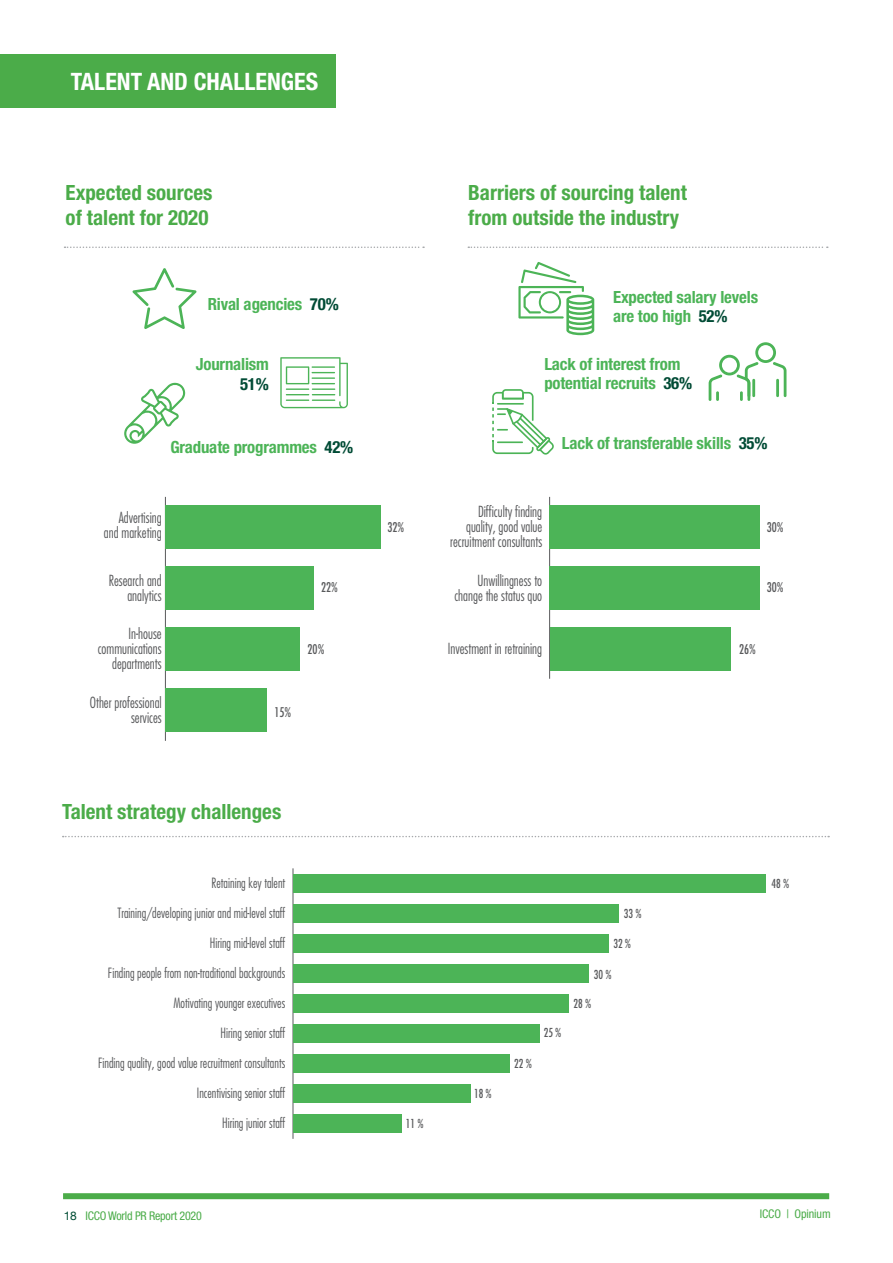
<style>
.page{position:relative;width:893px;height:1263px;background:#fff}
.page>*{position:absolute;margin:0;border:0;box-sizing:border-box;transform-origin:0 0}
.t1{font:700 condensed 24px "Helvetica Neue";color:#fff}
.t2{font:700 condensed 21px/25.2px "Helvetica Neue";color:#4bac49}
.t3{font:700 condensed 16.8px/18.6px "Helvetica Neue";letter-spacing:-.01em;color:#4cb457}
.t4{font:700 condensed 16.8px "Helvetica Neue";color:#004b35}
.t5{font:300 condensed 15px/15px "Futura";color:#58595b;text-align:right;scale:.93 1}
.t6{font:300 condensed 13.8px "Futura";color:#58595b;scale:.93 1}
.t7{font:condensed 13.05px "Futura";color:#58595b;scale:.93 1}
.t8{font:condensed 12.15px "Futura";color:#58595b;scale:.93 1}
.t9{font:condensed 12px "Helvetica Neue";letter-spacing:-.02em;color:#4bac49}
.s1{color:#004b35}
.s2{font-stretch:normal;color:#004d34}
</style>
<div class="page">
<div style="left:63px;top:1193px;width:766px;height:6px;background:#4bac49"></div>
<hr style="left:293px;top:868px;width:1px;height:271px;background:#58595b">
<div style="left:293px;top:1114px;width:108px;height:19px;background:#4cb457"></div>
<div style="left:293px;top:1084px;width:177px;height:19px;background:#4cb457"></div>
<div style="left:293px;top:1054px;width:217px;height:19px;background:#4cb457"></div>
<div style="left:293px;top:1024px;width:246px;height:19px;background:#4cb457"></div>
<div style="left:293px;top:994px;width:276px;height:19px;background:#4cb457"></div>
<div style="left:293px;top:964px;width:295px;height:19px;background:#4cb457"></div>
<div style="left:293px;top:934px;width:315px;height:19px;background:#4cb457"></div>
<div style="left:293px;top:904px;width:325px;height:19px;background:#4cb457"></div>
<div style="left:293px;top:874px;width:473px;height:19px;background:#4cb457"></div>
<div style="left:0;top:54px;width:335px;height:54px;background:#4bac49"></div>
<hr style="left:165px;top:497px;width:1px;height:244px;background:#58595b">
<div style="left:165px;top:688px;width:101px;height:44px;background:#4cb457"></div>
<div style="left:165px;top:627px;width:135px;height:44px;background:#4cb457"></div>
<div style="left:165px;top:566px;width:149px;height:44px;background:#4cb457"></div>
<div style="left:165px;top:505px;width:216px;height:44px;background:#4cb457"></div>
<hr style="left:549px;top:497px;width:1px;height:182px;background:#58595b">
<div style="left:550px;top:627px;width:180px;height:44px;background:#4cb457"></div>
<div style="left:550px;top:566px;width:210px;height:44px;background:#4cb457"></div>
<div style="left:550px;top:505px;width:210px;height:44px;background:#4cb457"></div>
<svg style="left:124px;top:382px;width:61px;height:62px"></svg>
<svg style="left:709px;top:342px;width:77px;height:59px"></svg>
<svg style="left:518px;top:262px;width:76px;height:73px"></svg>
<svg style="left:132px;top:268px;width:65px;height:61px"></svg>
<svg style="left:280px;top:357px;width:68px;height:51px"></svg>
<svg style="left:492px;top:389px;width:62px;height:66px"></svg>
<hr style="left:497px;top:441px;width:26px;height:2px;background:#4cb457">
<svg style="left:65px;top:246px;width:359px;height:2px"></svg>
<svg style="left:468px;top:246px;width:360px;height:2px"></svg>
<svg style="left:63px;top:836px;width:766px;height:1px"></svg>
<h1 class="t1" style="left:71px;top:67px;width:249px">TALENT AND CHALLENGES</h1>
<h2 class="t2" style="left:66px;top:180px;width:148px">Expected sources of talent for 2020</h2>
<h2 class="t2" style="left:468px;top:180px;width:220px">Barriers of sourcing talent from outside the industry</h2>
<p class="t3" style="left:208px;top:294px;width:133px">Rival agencies <span class="s1">70%</span></p>
<p class="t3" style="left:196px;top:354px;width:75px">Journalism</p>
<p class="t4" style="left:240px;top:374px;width:30px">51%</p>
<p class="t3" style="left:170px;top:437px;width:185px">Graduate programmes <span class="s1">42%</span></p>
<p class="t5" style="left:104px;top:510px;width:64px">Advertising and marketing</p>
<p class="t7" style="left:387px;top:519px;width:20px">32%</p>
<p class="t5" style="left:109px;top:573px;width:58px">Research and analytics</p>
<p class="t5" style="left:98px;top:626px;width:70px">In-house communications departments</p>
<p class="t5" style="left:90px;top:695px;width:79px">Other professional services</p>
<p class="t7" style="left:321px;top:579px;width:20px">22%</p>
<p class="t7" style="left:308px;top:641px;width:20px">20%</p>
<p class="t7" style="left:274px;top:704px;width:20px">15%</p>
<h2 class="t2" style="left:62px;top:798px;width:221px">Talent strategy challenges</h2>
<p class="t3" style="left:613px;top:287px;width:146px">Expected salary levels are too high <span class="s1">52%</span></p>
<p class="t3" style="left:544px;top:354px;width:149px">Lack of interest from potential recruits <span class="s1">36%</span></p>
<p class="t3" style="left:562px;top:433px;width:207px">Lack of transferable skills <span class="s1">35%</span></p>
<p class="t5" style="left:450px;top:504px;width:100px">Difficulty finding quality, good value recruitment consultants</p>
<p class="t5" style="left:454px;top:573px;width:96px">Unwillingness to change the status quo</p>
<p class="t5" style="left:448px;top:641px;width:103px">Investment in retraining</p>
<p class="t7" style="left:767px;top:519px;width:20px">30%</p>
<p class="t7" style="left:767px;top:579px;width:20px">30%</p>
<p class="t7" style="left:739px;top:641px;width:20px">26%</p>
<p class="t6" style="left:212px;top:874px;width:81px">Retaining key talent</p>
<p class="t8" style="left:771px;top:876px;width:21px">48 %</p>
<p class="t8" style="left:624px;top:906px;width:21px">33 %</p>
<p class="t8" style="left:613px;top:936px;width:21px">32 %</p>
<p class="t8" style="left:594px;top:967px;width:21px">30 %</p>
<p class="t8" style="left:573px;top:996px;width:21px">28 %</p>
<p class="t8" style="left:544px;top:1025px;width:21px">25 %</p>
<p class="t8" style="left:514px;top:1056px;width:21px">22 %</p>
<p class="t8" style="left:474px;top:1086px;width:21px">18 %</p>
<p class="t8" style="left:406px;top:1116px;width:21px">11 %</p>
<p class="t6" style="left:117px;top:904px;width:182px">Training/developing junior and mid-level staff</p>
<p class="t6" style="left:210px;top:934px;width:83px">Hiring mid-level staff</p>
<p class="t6" style="left:108px;top:964px;width:192px">Finding people from non-traditional backgrounds</p>
<p class="t6" style="left:173px;top:995px;width:122px">Motivating younger executives</p>
<p class="t6" style="left:221px;top:1025px;width:71px">Hiring senior staff</p>
<p class="t6" style="left:98px;top:1055px;width:203px">Finding quality, good value recruitment consultants</p>
<p class="t6" style="left:197px;top:1085px;width:97px">Incentivising senior staff</p>
<p class="t6" style="left:222px;top:1115px;width:69px">Hiring junior staff</p>
<p class="t9" style="left:64px;top:1209px;width:140px"><span class="s2">18</span> ICCO World PR Report 2020</p>
<p class="t9" style="left:760px;top:1207px;width:72px">ICCO | Opinium</p>
</div>
